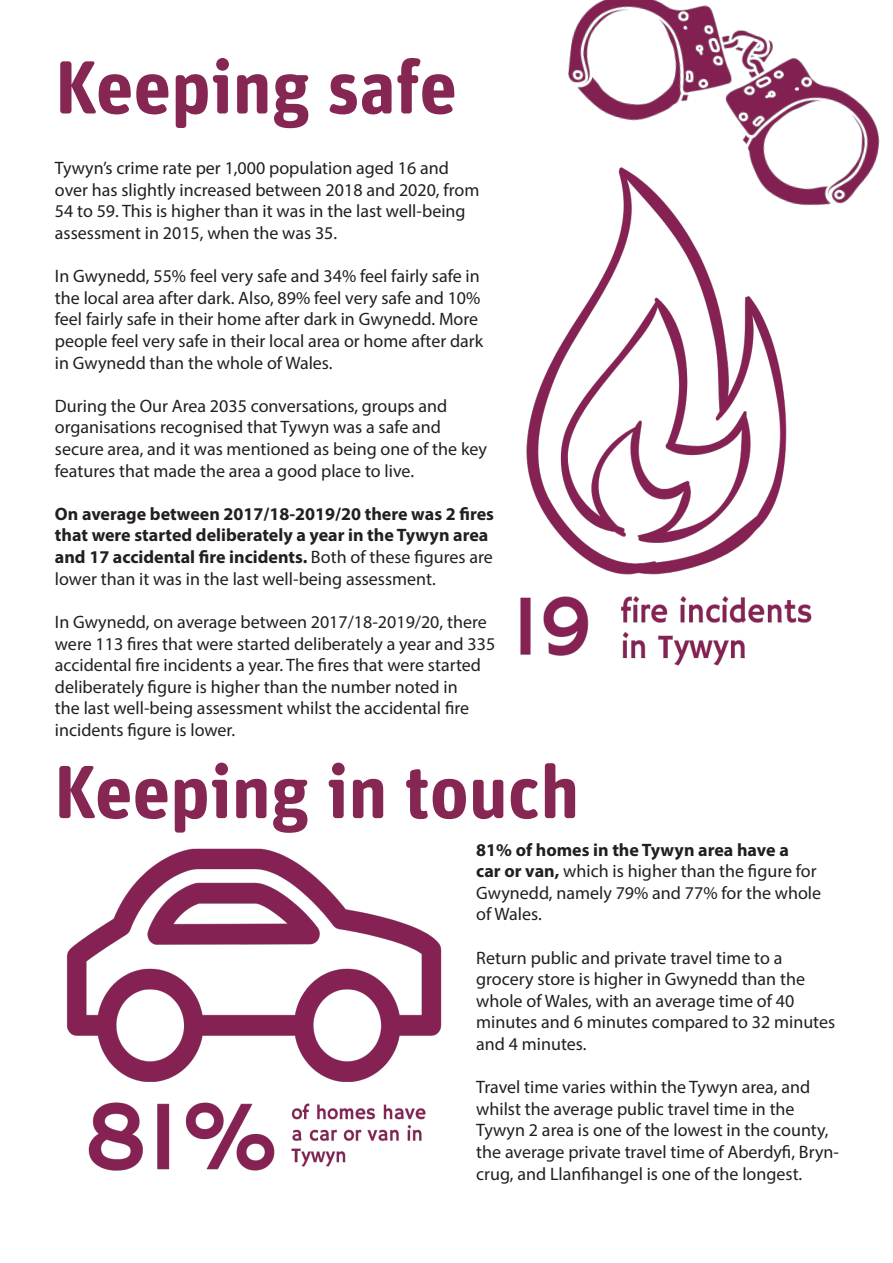
<style>
.page{position:relative;width:893px;height:1263px;background:#fff}
.page>*{position:absolute;margin:0;border:0;box-sizing:border-box;transform-origin:0 0}
.t1{font:700 75px "Unit Rounded Pro";color:#862653}
.t2{font:18px/21.6px "Myriad Pro";color:#231f20}
.t3{font:700 18px/21.6px "Myriad Pro";color:#231f20}
.s1{font-weight:400}
.s2{font-weight:700}
</style>
<div class="page">
<img style="left:67px;top:848px;width:375px;height:323px">
<img style="left:520px;top:238px;width:292px;height:428px">
<img style="left:568px;top:0;width:312px;height:238px">
<p class="t1" style="left:55px;top:34px;width:404px">Keeping safe</p>
<p class="t2" style="left:55px;top:157px;width:426px">Tywyn’s crime rate per 1,000 population aged 16 and over has slightly increased between 2018 and 2020, from 54 to 59. This is higher than it was in the last well-being assessment in 2015, when the was 35.</p>
<p class="t2" style="left:55px;top:265px;width:430px">In Gwynedd, 55% feel very safe and 34% feel fairly safe in the local area after dark. Also, 89% feel very safe and 10% feel fairly safe in their home after dark in Gwynedd. More people feel very safe in their local area or home after dark in Gwynedd than the whole of Wales.</p>
<p class="t2" style="left:55px;top:395px;width:434px">During the Our Area 2035 conversations, groups and organisations recognised that Tywyn was a safe and secure area, and it was mentioned as being one of the key features that made the area a good place to live.</p>
<p class="t3" style="left:55px;top:502px;width:441px">On average between 2017/18-2019/20 there was 2 fires that were started deliberately a year in the Tywyn area and 17 accidental fire incidents. <span class="s1">Both of these figures are lower than it was in the last well-being assessment.</span></p>
<p class="t2" style="left:55px;top:611px;width:442px">In Gwynedd, on average between 2017/18-2019/20, there were 113 fires that were started deliberately a year and 335 accidental fire incidents a year. The fires that were started deliberately figure is higher than the number noted in<br>the last well-being assessment whilst the accidental fire incidents figure is lower.</p>
<p class="t1" style="left:54px;top:738px;width:527px">Keeping in touch</p>
<p class="t2" style="left:476px;top:838px;width:346px"><span class="s2">81% of homes in the Tywyn area have a<br>car or van,</span> which is higher than the figure for<br>Gwynedd, namely 79% and 77% for the whole of Wales.</p>
<p class="t2" style="left:476px;top:946px;width:360px">Return public and private travel time to a grocery store is higher in Gwynedd than the whole of Wales, with an average time of 40 minutes and 6 minutes compared to 32 minutes and 4 minutes.</p>
<p class="t2" style="left:476px;top:1076px;width:364px">Travel time varies within the Tywyn area, and whilst the average public travel time in the Tywyn 2 area is one of the lowest in the county, the average private travel time of Aberdyfi, Bryn&shy;crug, and Llanfihangel is one of the longest.</p>
</div>
